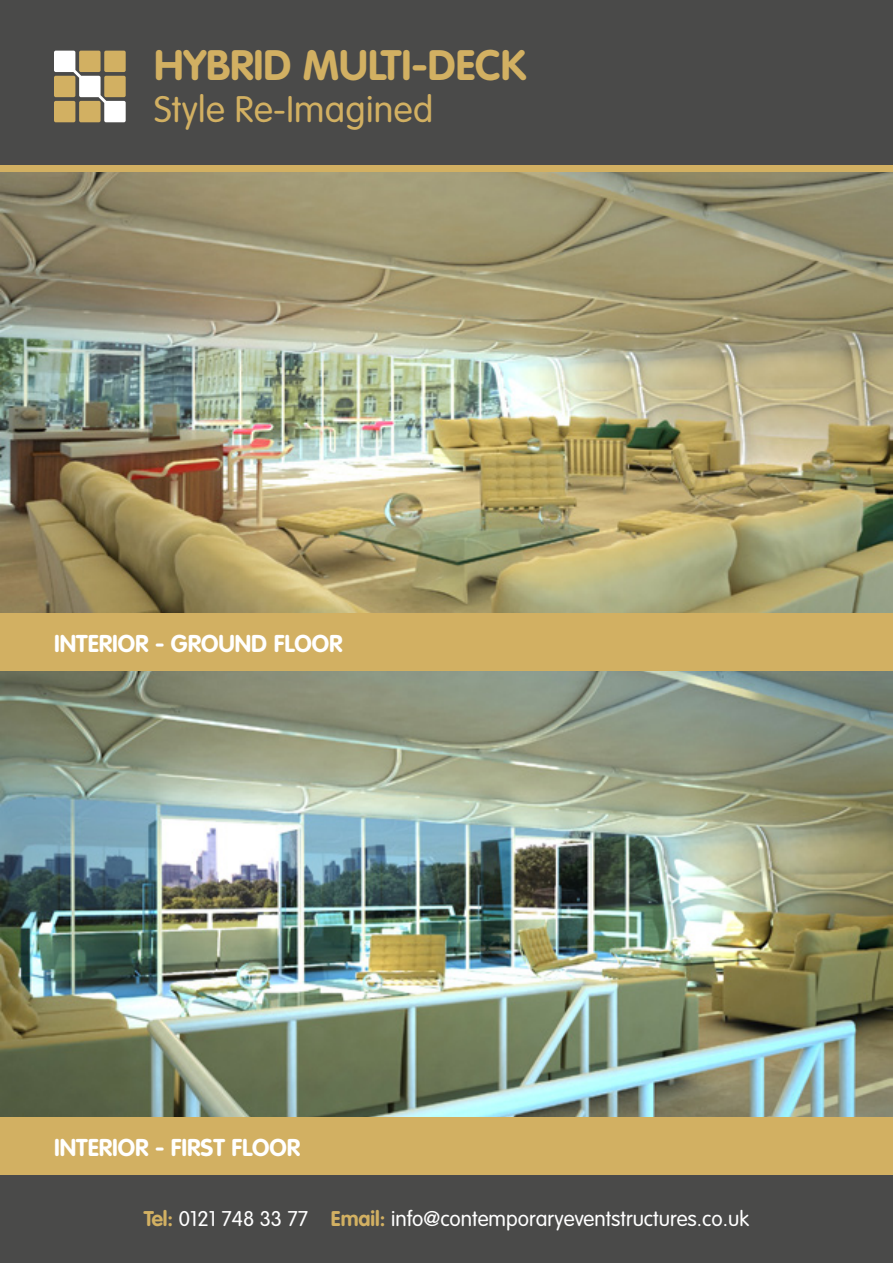
<style>
.page{position:relative;width:893px;height:1263px;background:#fff}
.page>*{position:absolute;margin:0;border:0;box-sizing:border-box;transform-origin:0 0}
.t1{font:700 42px "VAG Rounded";color:#d2b062}
.t2{font:300 36.3px "VAG Rounded";letter-spacing:.01em;color:#d2b062}
.t3{font:700 24px "VAG Rounded";color:#fff}
.t4{font:300 21px "VAG Rounded";color:#fff}
.s1{font-weight:700;color:#d2b062}
</style>
<div class="page">
<div style="left:0;top:1174px;width:893px;height:89px;background:#4a4a49"></div>
<div style="left:0;top:0;width:893px;height:173px;background:#4a4a49"></div>
<div style="left:0;top:165px;width:893px;height:8px;background:#d2b062"></div>
<svg style="left:54px;top:51px;width:72px;height:71px"></svg>
<img style="left:0;top:173px;width:893px;height:441px">
<div style="left:0;top:614px;width:893px;height:57px;background:#d2b062"></div>
<img style="left:0;top:671px;width:893px;height:446px">
<div style="left:0;top:1117px;width:893px;height:57px;background:#d2b062"></div>
<h1 class="t1" style="left:154px;top:41px;width:374px">HYBRID MULTI-DECK</h1>
<h2 class="t2" style="left:154px;top:89px;width:281px">Style Re-Imagined</h2>
<p class="t3" style="left:54px;top:630px;width:290px">INTERIOR - GROUND FLOOR</p>
<p class="t3" style="left:54px;top:1133px;width:248px">INTERIOR - FIRST FLOOR</p>
<p class="t4" style="left:144px;top:1206px;width:607px"><span class="s1">Tel:</span> 0121 748 33 77 <span class="s1">Email:</span> info@contemporaryeventstructures.co.uk</p>
</div>
